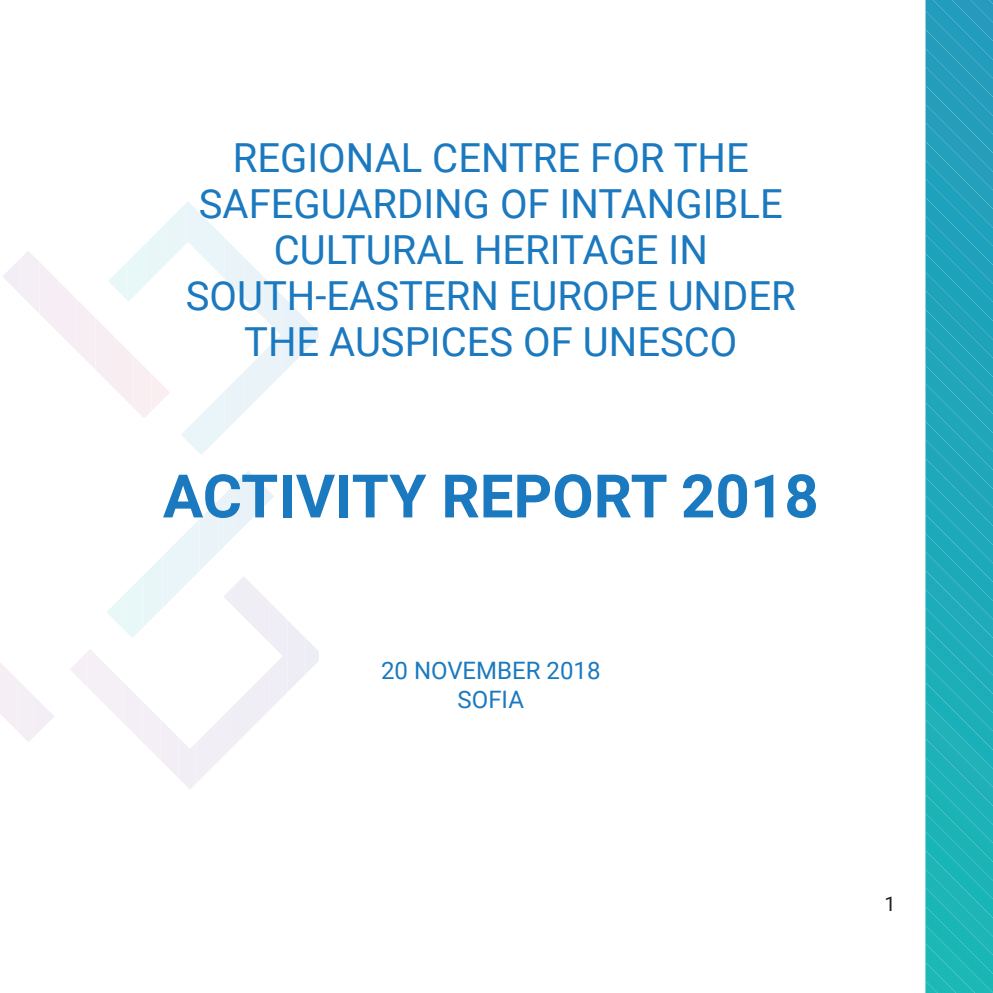
<style>
.page{position:relative;width:993px;height:993px;background:#fff}
.page>*{position:absolute;margin:0;border:0;box-sizing:border-box;transform-origin:0 0}
.t1{font:700 60px "Roboto";color:#1b79bf}
.i_az_veche_ne_znam_k{font:40px/46px "Roboto";color:#1b79bf;text-align:center}
.t2{font:24px "Roboto";color:#1b79bf}
.t3{font:20px "Roboto";color:#231f20}
</style>
<div class="page">
<svg style="left:925px;top:0;width:67px;height:992px;background:#22aaba"></svg>
<svg style="left:70px;top:471px;width:249px;height:318px"></svg>
<svg style="left:0;top:663px;width:54px;height:79px"></svg>
<hr style="left:54px;top:574px;width:1px;height:168px;background:#8c5ba6">
<svg style="left:3px;top:202px;width:316px;height:253px"></svg>
<p class="i_az_veche_ne_znam_k" style="left:199px;top:133px;width:585px">REGIONAL CENTRE FOR THE<br>SAFEGUARDING OF INTANGIBLE<br>CULTURAL HERITAGE IN</p>
<p class="i_az_veche_ne_znam_k" style="left:186px;top:271px;width:611px">SOUTH-EASTERN EUROPE UNDER</p>
<p class="i_az_veche_ne_znam_k" style="left:244px;top:317px;width:494px">THE AUSPICES OF UNESCO</p>
<p class="t1" style="left:163px;top:454px;width:657px">ACTIVITY REPORT 2018</p>
<p class="t2" style="left:381px;top:653px;width:221px">20 NOVEMBER 2018</p>
<p class="t2" style="left:457px;top:682px;width:68px">SOFIA</p>
<p class="t3" style="left:884px;top:889px;width:13px">1</p>
</div>
